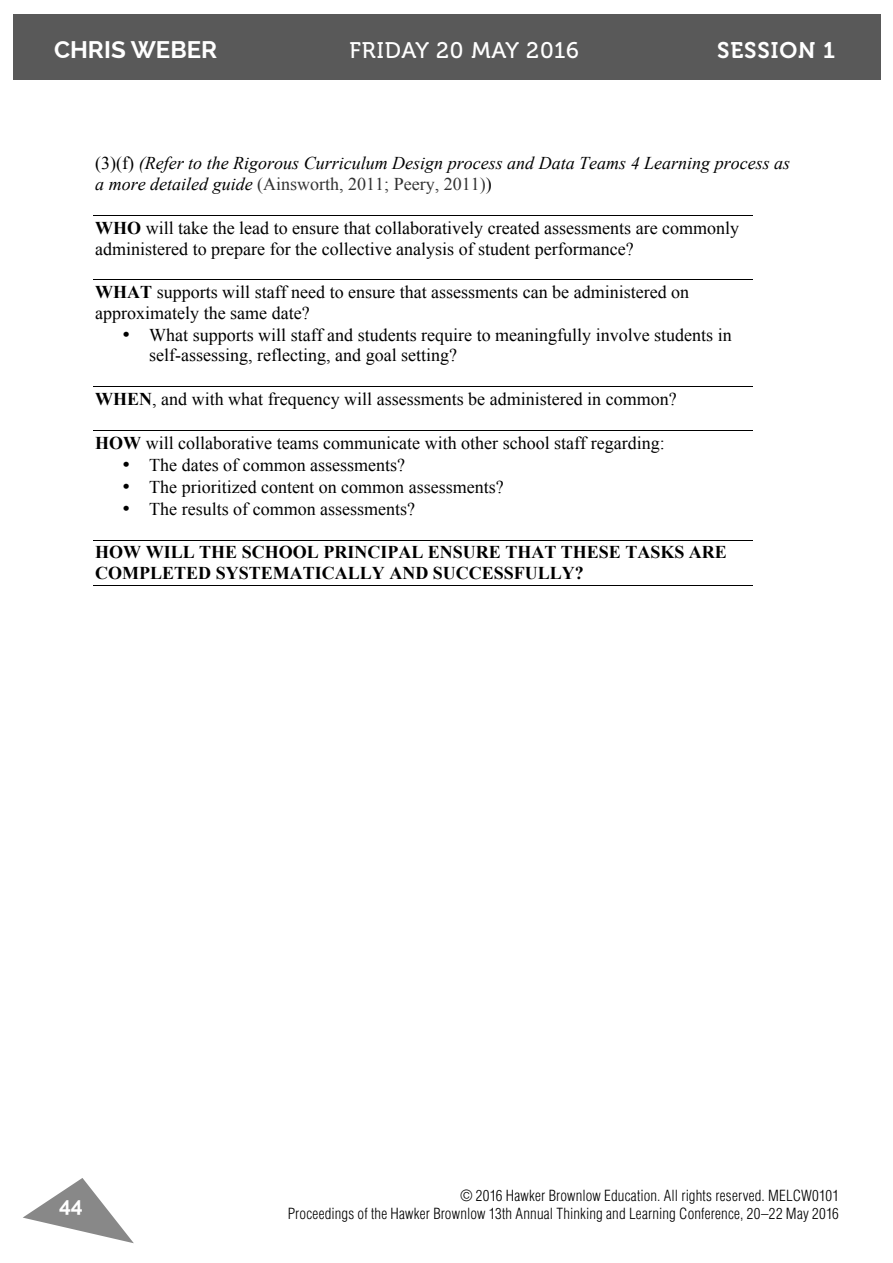
<style>
.page{position:relative;width:893px;height:1263px;background:#fff}
.page>*{position:absolute;margin:0;border:0;box-sizing:border-box;transform-origin:0 0}
.t1{font:700 24px "Raleway";color:#fff}
.t2{font:22.5px "Museo 500";letter-spacing:.04em;color:#fff}
.t3{font:22.5px "Museo 700";letter-spacing:.04em;color:#fff}
.t4{font:700 21px "Raleway";color:#fff}
.t5{font:18px/20.5px "Times New Roman";color:#000}
.t6{font:italic 18px/20.9px "Times New Roman";color:#000}
.t7{font:700 18px/20.5px "Times New Roman";color:#000}
.t8{font:300 condensed 15px/18px "Helvetica LT Std";letter-spacing:.01em;color:#000;text-align:right}
.s1{font-style:normal}
.s2{font-style:normal;color:#323232}
.s3{font-weight:700}
</style>
<div class="page">
<div style="left:13px;top:14px;width:867px;height:65px;background:#595959"></div>
<svg style="left:23px;top:1178px;width:111px;height:65px"></svg>
<hr style="left:93px;top:215px;width:659px;height:1px;background:#000">
<hr style="left:93px;top:279px;width:659px;height:1px;background:#000">
<hr style="left:93px;top:386px;width:659px;height:1px;background:#000">
<hr style="left:93px;top:430px;width:659px;height:1px;background:#000">
<hr style="left:93px;top:540px;width:659px;height:1px;background:#000">
<hr style="left:93px;top:585px;width:659px;height:1px;background:#000">
<h1 class="t1" style="left:54px;top:36px;width:165px">CHRIS WEBER</h1>
<p class="t2" style="left:349px;top:42px;width:231px">FRIDAY 20 MAY 2016</p>
<p class="t3" style="left:717px;top:42px;width:120px">SESSION 1</p>
<p class="t6" style="left:95px;top:152px;width:696px"><span class="s1">(3)(f)</span> (Refer to the Rigorous Curriculum Design process and Data Teams 4 Learning process as a more detailed guide <span class="s2">(Ainsworth, 2011; Peery, 2011)</span><span class="s1">)</span></p>
<p class="t5" style="left:95px;top:217px;width:645px"><span class="s3">WHO</span> will take the lead to ensure that collaboratively created assessments are commonly administered to prepare for the collective analysis of student performance?</p>
<p class="t5" style="left:95px;top:281px;width:595px"><span class="s3">WHAT</span> supports will staff need to ensure that assessments can be administered on approximately the same date?</p>
<p class="t5" style="left:149px;top:324px;width:584px;text-indent:-27px">• What supports will staff and students require to meaningfully involve students in self-assessing, reflecting, and goal setting?</p>
<p class="t5" style="left:95px;top:388px;width:583px"><span class="s3">WHEN</span>, and with what frequency will assessments be administered in common?</p>
<p class="t5" style="left:95px;top:432px;width:571px"><span class="s3">HOW</span> will collaborative teams communicate with other school staff regarding:</p>
<p class="t5" style="left:122px;top:454px;width:284px">• The dates of common assessments?</p>
<p class="t5" style="left:122px;top:476px;width:383px">• The prioritized content on common assessments?</p>
<p class="t5" style="left:122px;top:498px;width:294px">• The results of common assessments?</p>
<p class="t7" style="left:95px;top:542px;width:633px">HOW WILL THE SCHOOL PRINCIPAL ENSURE THAT THESE TASKS ARE<br>COMPLETED SYSTEMATICALLY AND SUCCESSFULLY?</p>
<p class="t4" style="left:59px;top:1193px;width:25px">44</p>
<p class="t8" style="left:288px;top:1189px;width:553px">© 2016 Hawker Brownlow Education. All rights reserved. MELCW0101<br>Proceedings of the Hawker Brownlow 13th Annual Thinking and Learning Conference, 20–22 May 2016</p>
</div>
